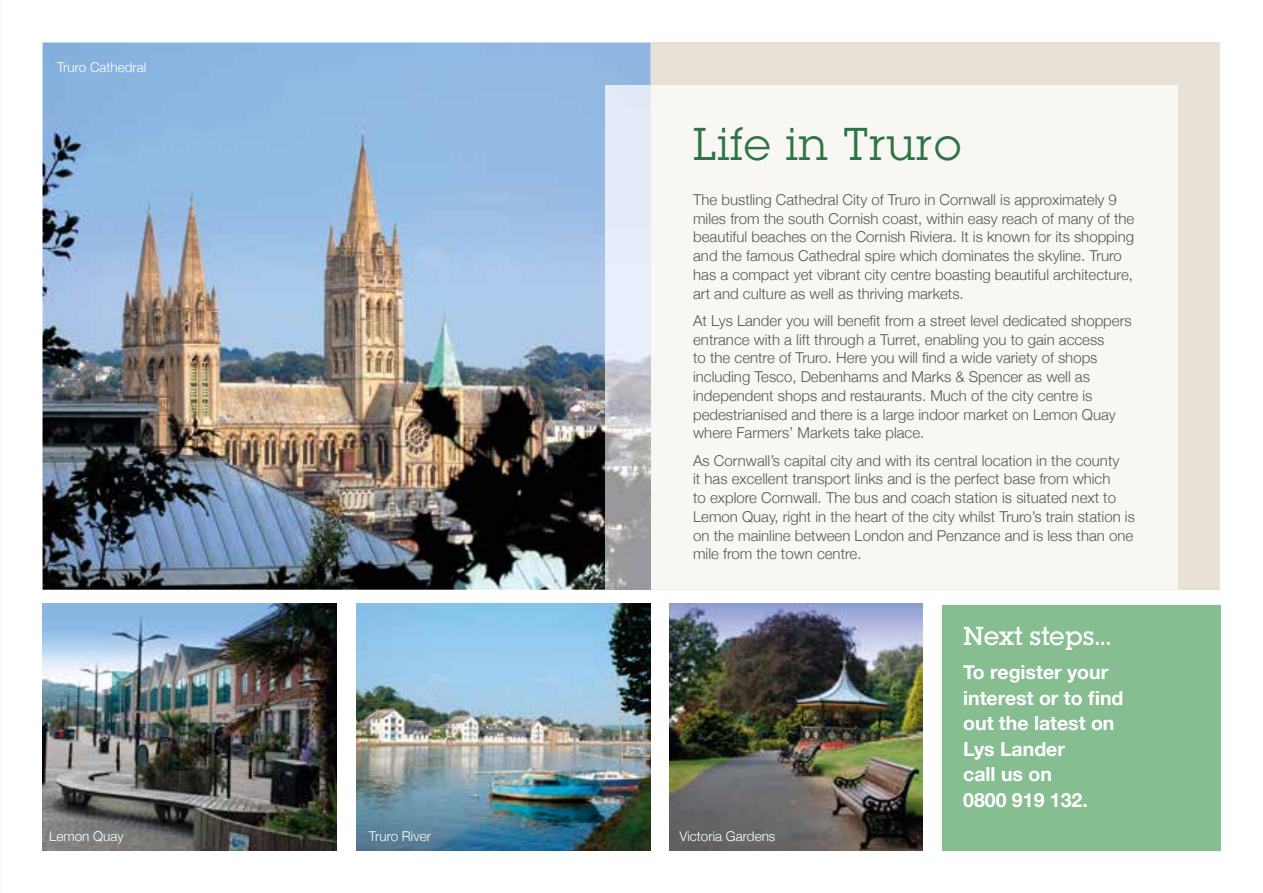
<style>
.page{position:relative;width:1263px;height:893px;background:#fff}
.page>*{position:absolute;margin:0;border:0;box-sizing:border-box;transform-origin:0 0}
.t1{font:45px "Lubalin Graph Std";letter-spacing:.02em;color:#2d7545}
.t2{font:500 25.5px "Lubalin Graph Std";color:#fff}
.t3{font:700 19.5px/25.5px "Helvetica Neue";color:#fff}
.t4{font:300 15px/18.8px "Helvetica Neue";color:#575756}
.t5{font:300 13.5px "Helvetica Neue";color:#fff}
</style>
<div class="page">
<div style="left:43px;top:43px;width:1177px;height:547px;background:#e8e1d6"></div>
<img style="left:43px;top:43px;width:608px;height:547px">
<img style="left:43px;top:604px;width:293px;height:246px">
<div style="left:651px;top:85px;width:527px;height:505px;background:#f9f7f3"></div>
<img style="left:606px;top:85px;width:45px;height:505px">
<div style="left:942px;top:605px;width:278px;height:245px;background:#87be91"></div>
<img style="left:357px;top:604px;width:294px;height:246px">
<img style="left:669px;top:604px;width:254px;height:246px">
<p class="t5" style="left:57px;top:59px;width:91px">Truro Cathedral</p>
<p class="t5" style="left:49px;top:828px;width:76px">Lemon Quay</p>
<h1 class="t1" style="left:693px;top:116px;width:269px">Life in Truro</h1>
<p class="t4" style="left:693px;top:190px;width:443px">The bustling Cathedral City of Truro in Cornwall is approximately 9 miles from the south Cornish coast, within easy reach of many of the beautiful beaches on the Cornish Riviera. It is known for its shopping and the famous Cathedral spire which dominates the skyline. Truro has a compact yet vibrant city centre boasting beautiful architecture, art and culture as well as thriving markets.</p>
<p class="t4" style="left:693px;top:311px;width:440px">At Lys Lander you will benefit from a street level dedicated shoppers entrance with a lift through a Turret, enabling you to gain access<br>to the centre of Truro. Here you will find a wide variety of shops including Tesco, Debenhams and Marks &amp; Spencer as well as independent shops and restaurants. Much of the city centre is pedestrianised and there is a large indoor market on Lemon Quay where Farmers’ Markets take place.</p>
<p class="t4" style="left:693px;top:451px;width:443px">As Cornwall’s capital city and with its central location in the county<br>it has excellent transport links and is the perfect base from which<br>to explore Cornwall. The bus and coach station is situated next to Lemon Quay, right in the heart of the city whilst Truro’s train station is on the mainline between London and Penzance and is less than one mile from the town centre.</p>
<p class="t5" style="left:369px;top:828px;width:64px">Truro River</p>
<p class="t5" style="left:679px;top:828px;width:98px">Victoria Gardens</p>
<h2 class="t2" style="left:963px;top:620px;width:149px">Next steps...</h2>
<h3 class="t3" style="left:963px;top:659px;width:162px">To register your interest or to find out the latest on<br>Lys Lander<br>call us on<br>0800 919 132.</h3>
</div>
